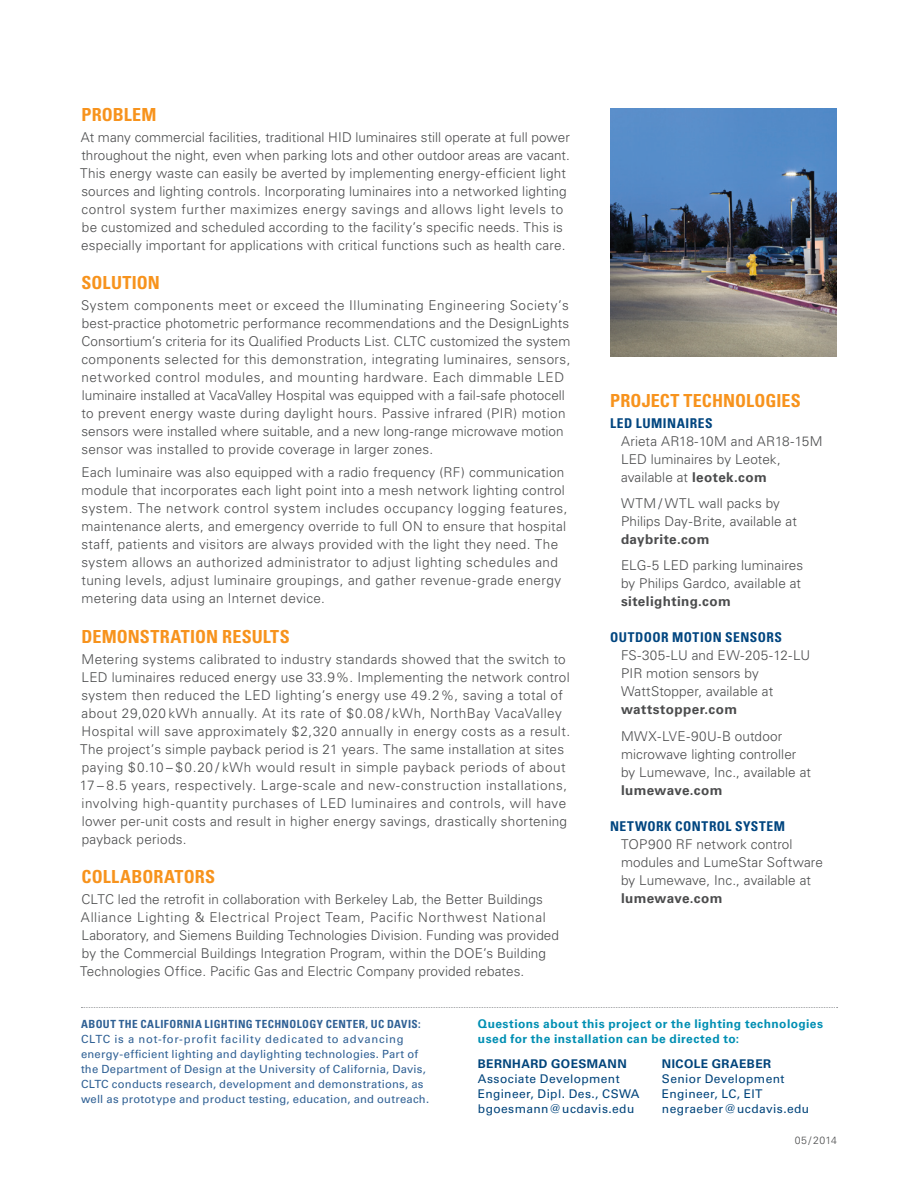
<style>
.page{position:relative;width:918px;height:1188px;background:#fff}
.page>*{position:absolute;margin:0;border:0;box-sizing:border-box;transform-origin:0 0}
.Section_Header{font:700 condensed 18px "Univers LT Std";letter-spacing:.005em;color:#f7931d}
.Body{font:300 13.5px/18px "Univers LT Std";letter-spacing:.02em;color:#4b4c4d}
.Figure_Title{font:700 condensed 13.5px "Univers LT Std";letter-spacing:.035em;color:#01457f}
.Body-2{font:12px/15px "Univers LT Std";letter-spacing:.035em;color:#00447b}
.Body-3{font:700 12px/15px "Univers LT Std";letter-spacing:.035em;color:#008fb3}
.Body-4{font:11.25px/15px "Univers LT Std";letter-spacing:.02em;color:#306195}
.Body-5{font:300 10.5px "Univers LT Std";letter-spacing:.025em;color:#4b4c4d}
.s1{font-weight:700}
.s2{font-weight:700;font-stretch:condensed}
</style>
<div class="page">
<svg style="left:81px;top:1007px;width:757px;height:1px"></svg>
<img style="left:610px;top:108px;width:227px;height:248px">
<p class="Section_Header" style="left:82px;top:104px;width:76px">PROBLEM</p>
<p class="Body" style="left:80px;top:128px;width:491px">At many commercial facilities, traditional HID luminaires still operate at full power throughout the night, even when parking lots and other outdoor areas are vacant.<br>This energy waste can easily be averted by implementing energy-efficient light sources and lighting controls. Incorporating luminaires into a networked lighting control system further maximizes energy savings and allows light levels to be customized and scheduled according to the facility’s specific needs. This is especially important for applications with critical functions such as health care.</p>
<p class="Section_Header" style="left:82px;top:272px;width:80px">SOLUTION</p>
<p class="Body" style="left:81px;top:296px;width:491px">System components meet or exceed the Illuminating Engineering Society’s best-practice photometric performance recommendations and the DesignLights Consortium’s criteria for its Qualified Products List. CLTC customized the system components selected for this demonstration, integrating luminaires, sensors, networked control modules, and mounting hardware. Each dimmable LED luminaire installed at VacaValley Hospital was equipped with a fail-safe photocell to prevent energy waste during daylight hours. Passive infrared (PIR) motion sensors were installed where suitable, and a new long-range microwave motion sensor was installed to provide coverage in larger zones.</p>
<p class="Body" style="left:81px;top:464px;width:488px">Each luminaire was also equipped with a radio frequency (RF) communication module that incorporates each light point into a mesh network lighting control system. The network control system includes occupancy logging features, maintenance alerts, and emergency override to full ON to ensure that hospital staff, patients and visitors are always provided with the light they need. The system allows an authorized administrator to adjust lighting schedules and tuning levels, adjust luminaire groupings, and gather revenue-grade energy metering data using an Internet device.</p>
<p class="Section_Header" style="left:82px;top:626px;width:210px">DEMONSTRATION RESULTS</p>
<p class="Body" style="left:80px;top:650px;width:492px">Metering systems calibrated to industry standards showed that the switch to LED luminaires reduced energy use 33.9%. Implementing the network control system then reduced the LED lighting’s energy use 49.2%, saving a total of about 29,020 kWh annually. At its rate of $0.08 / kWh, NorthBay VacaValley Hospital will save approximately $2,320 annually in energy costs as a result.<br>The project’s simple payback period is 21 years. The same installation at sites paying $0.10 – $0.20 / kWh would result in simple payback periods of about 17 – 8.5 years, respectively. Large-scale and new-construction installations, involving high-quantity purchases of LED luminaires and controls, will have lower per-unit costs and result in higher energy savings, drastically shortening payback periods.</p>
<p class="Section_Header" style="left:82px;top:866px;width:135px">COLLABORATORS</p>
<p class="Body" style="left:80px;top:890px;width:480px">CLTC led the retrofit in collaboration with Berkeley Lab, the Better Buildings Alliance Lighting &amp; Electrical Project Team, Pacific Northwest National Laboratory, and Siemens Building Technologies Division. Funding was provided by the Commercial Buildings Integration Program, within the DOE’s Building Technologies Office. Pacific Gas and Electric Company provided rebates.</p>
<p class="Section_Header" style="left:610px;top:390px;width:192px">PROJECT TECHNOLOGIES</p>
<p class="Figure_Title" style="left:610px;top:415px;width:104px">LED LUMINAIRES</p>
<p class="Body" style="left:621px;top:432px;width:203px">Arieta AR18-10M and AR18-15M<br>LED luminaires by Leotek, available at <span class="s1">leotek.com</span></p>
<p class="Body" style="left:621px;top:494px;width:177px">WTM / WTL wall packs by<br>Philips Day-Brite, available at <span class="s1">daybrite.com</span></p>
<p class="Body" style="left:621px;top:556px;width:184px">ELG-5 LED parking luminaires by Philips Gardco, available at <span class="s1">sitelighting.com</span></p>
<p class="Figure_Title" style="left:610px;top:629px;width:173px">OUTDOOR MOTION SENSORS</p>
<p class="Body" style="left:621px;top:647px;width:191px">FS-305-LU and EW-205-12-LU<br>PIR motion sensors by<br>WattStopper, available at <span class="s1">wattstopper.com</span></p>
<p class="Body" style="left:621px;top:727px;width:192px">MWX-LVE-90U-B outdoor microwave lighting controller by Lumewave, Inc., available at <span class="s1">lumewave.com</span></p>
<p class="Figure_Title" style="left:610px;top:818px;width:176px">NETWORK CONTROL SYSTEM</p>
<p class="Body" style="left:621px;top:835px;width:203px">TOP900 RF network control modules and LumeStar Software by Lumewave, Inc., available at <span class="s1">lumewave.com</span></p>
<p class="Body-4" style="left:81px;top:1016px;width:350px"><span class="s2">ABOUT THE CALIFORNIA LIGHTING TECHNOLOGY CENTER, UC DAVIS:<br></span>CLTC is a not-for-profit facility dedicated to advancing energy-efficient lighting and daylighting technologies. Part of the Department of Design at the University of California, Davis, CLTC conducts research, development and demonstrations, as well as prototype and product testing, education, and outreach.</p>
<p class="Body-3" style="left:478px;top:1016px;width:347px">Questions about this project or the lighting technologies used for the installation can be directed to:</p>
<p class="Body-2" style="left:478px;top:1057px;width:163px"><span class="s1">BERNHARD GOESMANN<br></span>Associate Development<br>Engineer, Dipl. Des., CSWA bgoesmann@ucdavis.edu</p>
<p class="Body-2" style="left:662px;top:1057px;width:149px"><span class="s1">NICOLE GRAEBER<br></span>Senior Development<br>Engineer, LC, EIT negraeber@ucdavis.edu</p>
<p class="Body-5" style="left:795px;top:1134px;width:44px">05/2014</p>
</div>
